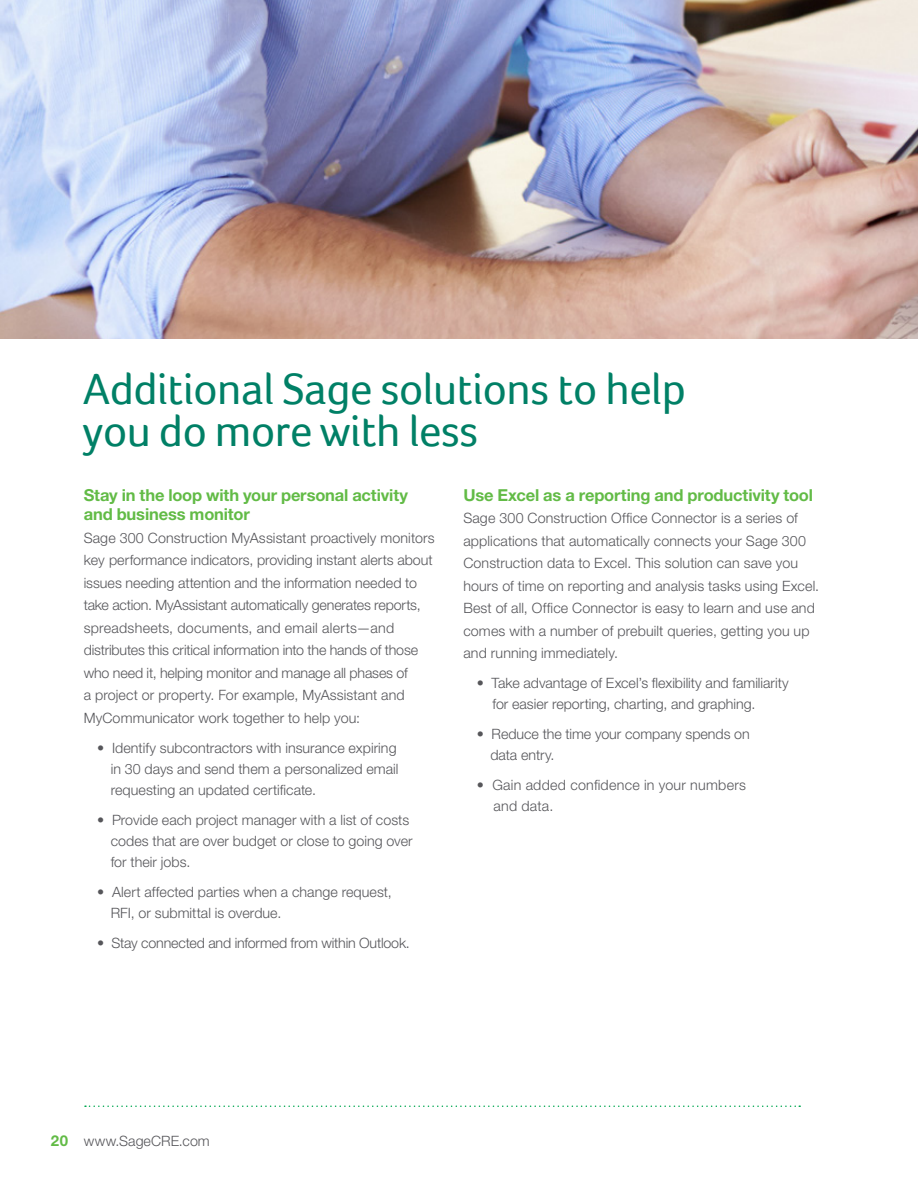
<style>
.page{position:relative;width:918px;height:1188px;background:#fff}
.page>*{position:absolute;margin:0;border:0;box-sizing:border-box;transform-origin:0 0}
.t1{font:45px/42px "Foco";letter-spacing:-.01em;color:#008066}
.t2{font:700 16.5px/19.5px "Helvetica Neue";letter-spacing:-.01em;color:#62bb46}
.t3{font:300 14.25px/22.5px "Helvetica Neue LT Std";letter-spacing:.005em;color:#56565a}
.s1{font-family:"Helvetica Neue";font-weight:700;font-size:15px;color:#62bb46}
</style>
<div class="page">
<img style="left:0;top:0;width:918px;height:338px">
<svg style="left:85px;top:1106px;width:715px;height:1px"></svg>
<h1 class="t1" style="left:82px;top:368px;width:605px">Additional Sage solutions to help you do more with less</h1>
<p class="t2" style="left:84px;top:485px;width:326px">Stay in the loop with your personal activity and business monitor</p>
<p class="t3" style="left:84px;top:526px;width:352px">Sage 300 Construction MyAssistant proactively monitors key performance indicators, providing instant alerts about issues needing attention and the information needed to take action. MyAssistant automatically generates reports, spreadsheets, documents, and email alerts—and distributes this critical information into the hands of those who need it, helping monitor and manage all phases of<br>a project or property. For example, MyAssistant and MyCommunicator work together to help you:</p>
<p class="t3" style="left:111px;top:737px;width:289px;line-height:21px;text-indent:-13px">• Identify subcontractors with insurance expiring in 30 days and send them a personalized email requesting an updated certificate.</p>
<p class="t3" style="left:111px;top:809px;width:304px;line-height:21px;text-indent:-13px">• Provide each project manager with a list of costs codes that are over budget or close to going over for their jobs.</p>
<p class="t3" style="left:111px;top:881px;width:283px;line-height:21px;text-indent:-13px">• Alert affected parties when a change request,<br>RFI, or submittal is overdue.</p>
<p class="t3" style="left:97px;top:931px;width:314px">• Stay connected and informed from within Outlook.</p>
<p class="t2" style="left:463px;top:485px;width:351px">Use Excel as a reporting and productivity tool</p>
<p class="t3" style="left:463px;top:507px;width:357px">Sage 300 Construction Office Connector is a series of applications that automatically connects your Sage 300<br>Construction data to Excel. This solution can save you hours of time on reporting and analysis tasks using Excel.<br>Best of all, Office Connector is easy to learn and use and comes with a number of prebuilt queries, getting you up and running immediately.</p>
<p class="t3" style="left:493px;top:673px;width:298px;line-height:21px;text-indent:-16px">• Take advantage of Excel’s flexibility and familiarity for easier reporting, charting, and graphing.</p>
<p class="t3" style="left:490px;top:724px;width:261px;line-height:21px;text-indent:-13px">• Reduce the time your company spends on data entry.</p>
<p class="t3" style="left:493px;top:775px;width:254px;line-height:21px;text-indent:-16px">• Gain added confidence in your numbers and data.</p>
<p class="t3" style="left:51px;top:1130px;width:160px"><span class="s1">20</span> www.SageCRE.com</p>
</div>
